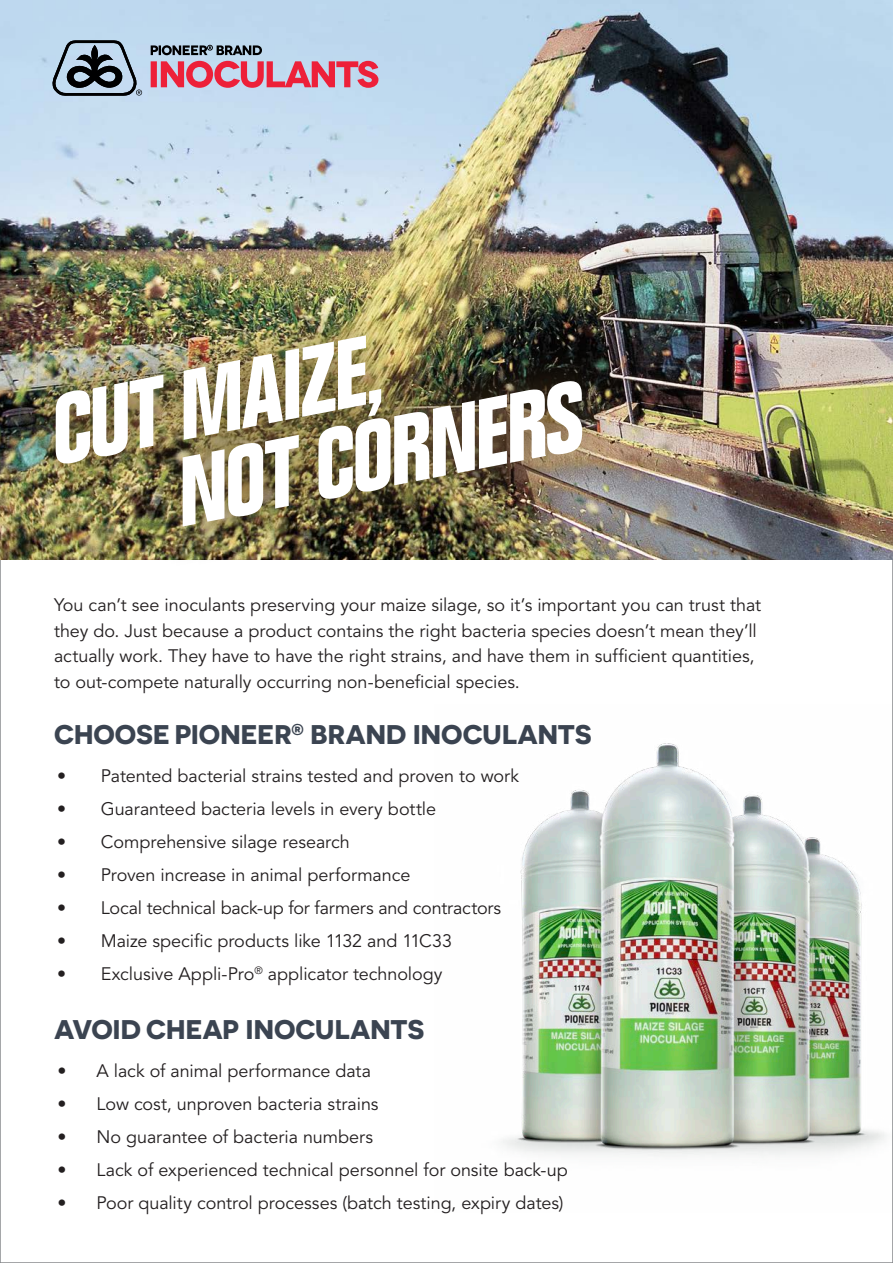
<style>
.page{position:relative;width:893px;height:1263px;background:#fff}
.page>*{position:absolute;margin:0;border:0;box-sizing:border-box;transform-origin:0 0}
.t1{font:italic 700 condensed 94.95px/84.8px "Folio";color:#fff}
.t2{font:700 27px "Novecentosanswide";letter-spacing:.005em;color:#3b4451}
.t3{font:18px/25.5px "Avenir";letter-spacing:-.005em;color:#231f20}
</style>
<div class="page">
<img style="left:0;top:0;width:893px;height:559px">
<svg style="left:53px;top:40px;width:89px;height:56px;background:#7c8b9a"></svg>
<svg style="left:151px;top:45px;width:111px;height:10px"></svg>
<svg style="left:151px;top:61px;width:227px;height:27px;background:#d8768d"></svg>
<img style="left:10px;top:237px;width:616px;height:323px">
<img style="left:501px;top:705px;width:392px;height:507px">
<h1 class="t1" style="left:148px;top:370px;width:414px;text-indent:-112px;rotate:-11deg">CUT MAIZE,<br>NOT CORNERS</h1>
<p class="t3" style="left:54px;top:593px;width:709px">You can’t see inoculants preserving your maize silage, so it’s important you can trust that they do. Just because a product contains the right bacteria species doesn’t mean they’ll actually work. They have to have the right strains, and have them in sufficient quantities, to out-compete naturally occurring non-beneficial species.</p>
<h2 class="t2" style="left:54px;top:718px;width:539px">CHOOSE PIONEER<sup>®</sup> BRAND INOCULANTS</h2>
<p class="t3" style="left:57px;top:764px;width:463px">• Patented bacterial strains tested and proven to work</p>
<p class="t3" style="left:57px;top:797px;width:380px">• Guaranteed bacteria levels in every bottle</p>
<p class="t3" style="left:57px;top:830px;width:294px">• Comprehensive silage research</p>
<p class="t3" style="left:57px;top:863px;width:355px">• Proven increase in animal performance</p>
<p class="t3" style="left:57px;top:896px;width:445px">• Local technical back-up for farmers and contractors</p>
<p class="t3" style="left:57px;top:929px;width:396px">• Maize specific products like 1132 and 11C33</p>
<p class="t3" style="left:57px;top:962px;width:387px">• Exclusive Appli-Pro<sup>®</sup> applicator technology</p>
<h2 class="t2" style="left:54px;top:1012px;width:372px">AVOID CHEAP INOCULANTS</h2>
<p class="t3" style="left:58px;top:1058px;width:315px">• A lack of animal performance data</p>
<p class="t3" style="left:58px;top:1091px;width:323px">• Low cost, unproven bacteria strains</p>
<p class="t3" style="left:58px;top:1124px;width:317px">• No guarantee of bacteria numbers</p>
<p class="t3" style="left:58px;top:1157px;width:512px">• Lack of experienced technical personnel for onsite back-up</p>
<p class="t3" style="left:58px;top:1190px;width:507px">• Poor quality control processes (batch testing, expiry dates)</p>
</div>
